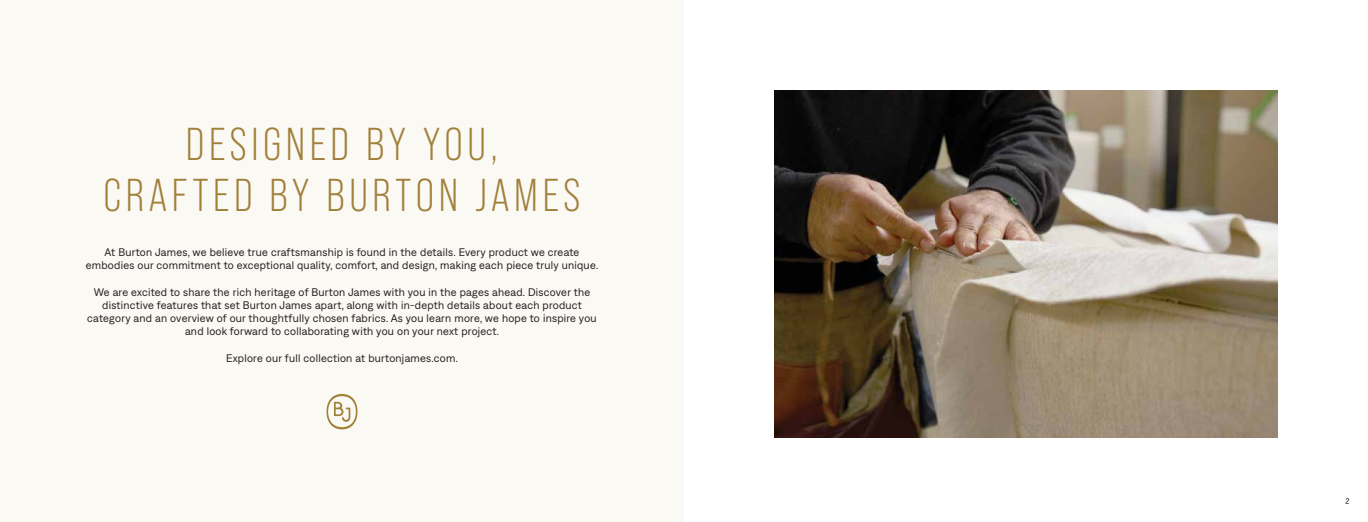
<style>
.page{position:relative;width:1368px;height:522px;background:#fff}
.page>*{position:absolute;margin:0;border:0;box-sizing:border-box;transform-origin:0 0}
.t1{font:46px/51px "Bebas Neue Pro";letter-spacing:.1em;color:#a1803a;text-align:center}
.t2{font:11px/13.2px "Denim";letter-spacing:.025em;color:#221f20;text-align:center}
.t3{font:700 8px "Letter Gothic Std";color:#000}
</style>
<div class="page">
<div style="left:0;top:0;width:684px;height:522px;background:#fbf9f4"></div>
<svg style="left:327px;top:394px;width:30px;height:35px"></svg>
<img style="left:774px;top:90px;width:504px;height:348px">
<h1 class="t1" style="left:104px;top:118px;width:478px">DESIGNED BY YOU,<br>CRAFTED BY BURTON JAMES</h1>
<p class="t2" style="left:86px;top:245px;width:514px">At Burton James, we believe true craftsmanship is found in the details. Every product we create embodies our commitment to exceptional quality, comfort, and design, making each piece truly unique.</p>
<p class="t2" style="left:87px;top:285px;width:511px">We are excited to share the rich heritage of Burton James with you in the pages ahead. Discover the distinctive features that set Burton James apart, along with in-depth details about each product category and an overview of our thoughtfully chosen fabrics. As you learn more, we hope to inspire you and look forward to collaborating with you on your next project.</p>
<p class="t2" style="left:226px;top:351px;width:233px">Explore our full collection at burtonjames.com.</p>
<p class="t3" style="left:1345px;top:496px;width:6px">2</p>
</div>
